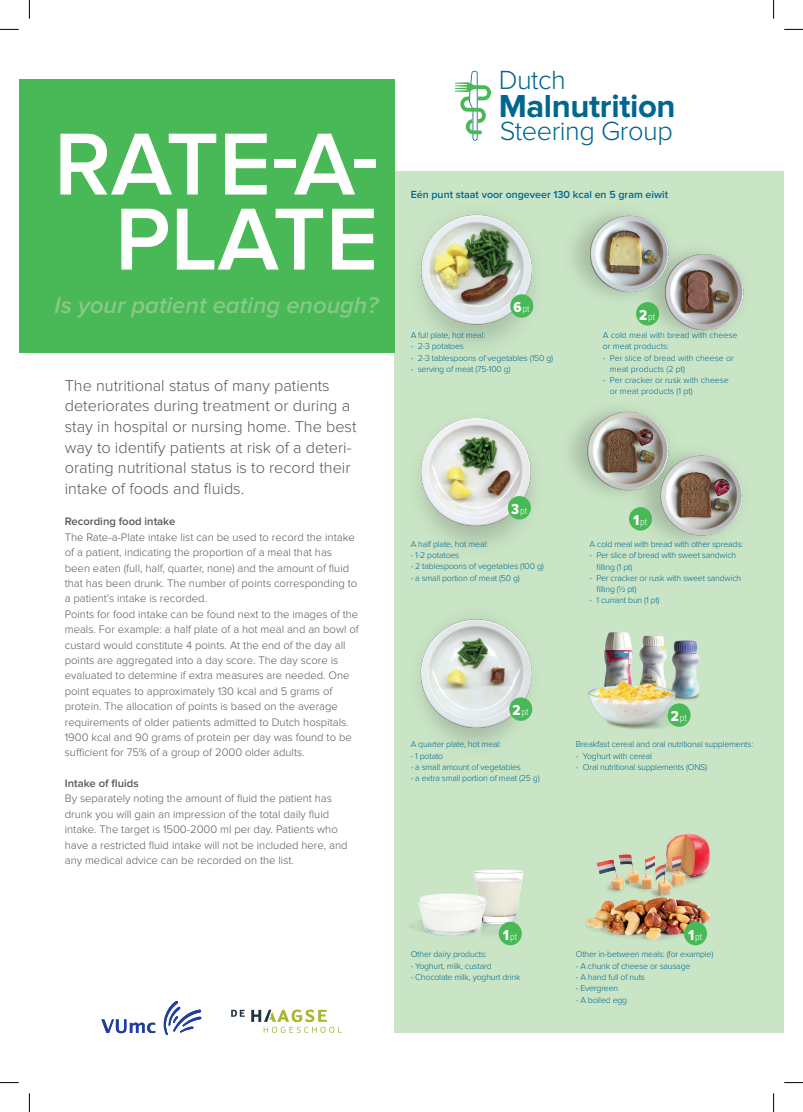
<style>
.page{position:relative;width:803px;height:1112px;background:#fff}
.page>*{position:absolute;margin:0;border:0;box-sizing:border-box;transform-origin:0 0}
.t1{font:600 91.25px/75px "Proxima Nova";letter-spacing:-.005em;color:#fff;text-align:right}
.t2{font:700 32.88px "Proxima Nova";letter-spacing:-.01em;color:#01668f}
.t3{font:300 27.25px "Proxima Nova";letter-spacing:-.015em;color:#01668f}
.t4{font:italic 600 23.75px "Proxima Nova";color:#87c986}
.t5{font:300 16.25px/20.6px "Proxima Nova";color:#57585a}
.t6{font:300 11.25px/15.4px "Proxima Nova";color:#57585a}
.t7{font:600 11.25px "Proxima Nova";color:#57585a}
.t8{font:600 10.62px "Proxima Nova";color:#01668f}
.t9{font:300 10px "Proxima Nova Cond";color:#fff}
.t10{font:300 8.75px/11.2px "Proxima Nova";letter-spacing:-.02em;color:#01668f}
.t11{font:300 8.75px/11.2px "Proxima Nova";color:#01668f}
.s1{font-family:"Proxima Nova Cond Extrabld";font-weight:400;font-size:15px}
</style>
<div class="page">
<div style="left:394px;top:171px;width:390px;height:861px;background:#cae5c6"></div>
<div style="left:19px;top:79px;width:375px;height:273px;background:#49b857"></div>
<svg style="left:455px;top:71px;width:36px;height:70px"></svg>
<svg style="left:101px;top:1001px;width:100px;height:33px"></svg>
<svg style="left:251px;top:1009px;width:88px;height:23px"></svg>
<svg style="left:231px;top:1009px;width:14px;height:7px"></svg>
<img style="left:636px;top:251px;width:108px;height:83px">
<img style="left:629px;top:453px;width:114px;height:88px">
<img style="left:573px;top:212px;width:110px;height:94px">
<img style="left:570px;top:409px;width:113px;height:98px">
<div style="left:636px;top:302px;width:23px;height:23px;background:#49b857;border-radius:50%"></div>
<div style="left:629px;top:507px;width:23px;height:23px;background:#49b857;border-radius:50%"></div>
<img style="left:419px;top:214px;width:115px;height:131px">
<img style="left:419px;top:418px;width:115px;height:128px">
<img style="left:420px;top:617px;width:113px;height:128px">
<div style="left:510px;top:294px;width:23px;height:23px;background:#49b857;border-radius:50%"></div>
<div style="left:508px;top:496px;width:23px;height:23px;background:#49b857;border-radius:50%"></div>
<div style="left:509px;top:697px;width:23px;height:23px;background:#49b857;border-radius:50%"></div>
<img style="left:675px;top:640px;width:25px;height:65px">
<img style="left:649px;top:635px;width:26px;height:41px">
<img style="left:604px;top:632px;width:45px;height:44px">
<img style="left:587px;top:676px;width:95px;height:53px">
<div style="left:667px;top:703px;width:23px;height:23px;background:#49b857;border-radius:50%"></div>
<img style="left:488px;top:926px;width:34px;height:12px">
<img style="left:473px;top:869px;width:51px;height:57px">
<img style="left:409px;top:924px;width:8px;height:5px">
<img style="left:417px;top:891px;width:71px;height:45px">
<div style="left:499px;top:921px;width:23px;height:24px;background:#49b857;border-radius:50%"></div>
<img style="left:586px;top:897px;width:125px;height:45px">
<img style="left:596px;top:833px;width:115px;height:64px">
<div style="left:684px;top:921px;width:23px;height:24px;background:#49b857;border-radius:50%"></div>
<svg style="left:0;top:29px;width:19px;height:1px"></svg>
<svg style="left:784px;top:29px;width:19px;height:1px"></svg>
<svg style="left:0;top:1082px;width:19px;height:1px"></svg>
<svg style="left:784px;top:1082px;width:19px;height:1px"></svg>
<svg style="left:29px;top:0;width:1px;height:19px"></svg>
<svg style="left:29px;top:1093px;width:1px;height:18px"></svg>
<svg style="left:773px;top:0;width:1px;height:19px"></svg>
<svg style="left:773px;top:1093px;width:1px;height:18px"></svg>
<h1 class="t1" style="left:54px;top:128px;width:326px">RATE-A-<br>PLATE</h1>
<h3 class="t4" style="left:55px;top:292px;width:325px">Is your patient eating enough?</h3>
<p class="t5" style="left:65px;top:375px;width:293px">The nutritional status of many patients deteriorates during treatment or during a stay in hospital or nursing home. The best way to identify patients at risk of a deteri&shy;orating nutritional status is to record their intake of foods and fluids.</p>
<p class="t7" style="left:65px;top:515px;width:112px">Recording food intake</p>
<p class="t6" style="left:65px;top:529px;width:295px">The Rate-a-Plate intake list can be used to record the intake of a patient, indicating the proportion of a meal that has been eaten (full, half, quarter, none) and the amount of fluid that has been drunk. The number of points corresponding to a patient’s intake is recorded.<br>Points for food intake can be found next to the images of the meals. For example: a half plate of a hot meal and an bowl of custard would constitute 4 points. At the end of the day all points are aggregated into a day score. The day score is evaluated to determine if extra measures are needed. One point equates to approximately 130 kcal and 5 grams of protein. The allocation of points is based on the average requirements of older patients admitted to Dutch hospitals.<br>1900 kcal and 90 grams of protein per day was found to be sufficient for 75% of a group of 2000 older adults.</p>
<p class="t7" style="left:65px;top:776px;width:75px">Intake of fluids</p>
<p class="t6" style="left:65px;top:791px;width:284px">By separately noting the amount of fluid the patient has drunk you will gain an impression of the total daily fluid intake. The target is 1500-2000 ml per day. Patients who have a restricted fluid intake will not be included here, and any medical advice can be recorded on the list.</p>
<h3 class="t3" style="left:499px;top:64px;width:69px">Dutch</h3>
<h2 class="t2" style="left:499px;top:87px;width:178px">Malnutrition</h2>
<h3 class="t3" style="left:500px;top:115px;width:174px">Steering Group</h3>
<p class="t8" style="left:411px;top:188px;width:259px">Eén punt staat voor ongeveer 130 kcal en 5 gram eiwit</p>
<p class="t9" style="left:513px;top:303px;width:18px"><span class="s1">6</span>pt</p>
<p class="t10" style="left:411px;top:329px;width:76px">A full plate, hot meal:</p>
<p class="t10" style="left:411px;top:341px;width:55px">- 2-3 potatoes</p>
<p class="t10" style="left:411px;top:352px;width:144px">- 2-3 tablespoons of vegetables (150 g)</p>
<p class="t10" style="left:411px;top:363px;width:101px">- serving of meat (75-100 g)</p>
<p class="t9" style="left:639px;top:311px;width:18px"><span class="s1">2</span>pt</p>
<p class="t11" style="left:603px;top:329px;width:136px">A cold meal with bread with cheese or meat products:</p>
<p class="t11" style="left:610px;top:352px;width:125px;text-indent:-7px">- Per slice of bread with cheese or meat products (2 pt)</p>
<p class="t11" style="left:610px;top:374px;width:121px;text-indent:-7px">- Per cracker or rusk with cheese or meat products (1 pt)</p>
<p class="t9" style="left:511px;top:504px;width:18px"><span class="s1">3</span>pt</p>
<p class="t10" style="left:411px;top:538px;width:79px">A half plate, hot meal:</p>
<p class="t10" style="left:411px;top:549px;width:50px">- 1-2 potatoes</p>
<p class="t10" style="left:411px;top:561px;width:135px">- 2 tablespoons of vegetables (100 g)</p>
<p class="t10" style="left:411px;top:572px;width:111px">- a small portion of meat (50 g)</p>
<p class="t9" style="left:633px;top:515px;width:16px"><span class="s1">1</span>pt</p>
<p class="t10" style="left:589px;top:538px;width:155px">A cold meal with bread with other spreads:</p>
<p class="t10" style="left:596px;top:549px;width:141px;text-indent:-7px">- Per slice of bread with sweet sandwich filling (1 pt)</p>
<p class="t10" style="left:596px;top:572px;width:146px;text-indent:-7px">- Per cracker or rusk with sweet sandwich filling (½ pt)</p>
<p class="t10" style="left:589px;top:594px;width:72px">- 1 currant bun (1 pt)</p>
<p class="t9" style="left:512px;top:706px;width:18px"><span class="s1">2</span>pt</p>
<p class="t10" style="left:411px;top:738px;width:92px">A quarter plate, hot meal:</p>
<p class="t10" style="left:411px;top:750px;width:34px">- 1 potato</p>
<p class="t10" style="left:411px;top:761px;width:112px">- a small amount of vegetables</p>
<p class="t10" style="left:411px;top:772px;width:130px">- a extra small portion of meat (25 g)</p>
<p class="t9" style="left:671px;top:712px;width:18px"><span class="s1">2</span>pt</p>
<p class="t10" style="left:576px;top:738px;width:179px">Breakfast cereal and oral nutritional supplements:</p>
<p class="t10" style="left:576px;top:750px;width:78px">- Yoghurt with cereal</p>
<p class="t10" style="left:576px;top:761px;width:133px">- Oral nutritional supplements (ONS)</p>
<p class="t9" style="left:503px;top:930px;width:16px"><span class="s1">1</span>pt</p>
<p class="t9" style="left:688px;top:930px;width:16px"><span class="s1">1</span>pt</p>
<p class="t10" style="left:411px;top:948px;width:78px">Other dairy products:</p>
<p class="t10" style="left:411px;top:959px;width:82px">- Yoghurt, milk, custard</p>
<p class="t10" style="left:411px;top:971px;width:111px">- Chocolate milk, yoghurt drink</p>
<p class="t10" style="left:576px;top:948px;width:139px">Other in-between meals: (for example)</p>
<p class="t10" style="left:576px;top:960px;width:116px">- A chunk of cheese or sausage</p>
<p class="t10" style="left:576px;top:971px;width:71px">- A hand full of nuts</p>
<p class="t10" style="left:576px;top:982px;width:44px">- Evergreen</p>
<p class="t10" style="left:576px;top:993px;width:53px">- A boiled egg</p>
</div>
